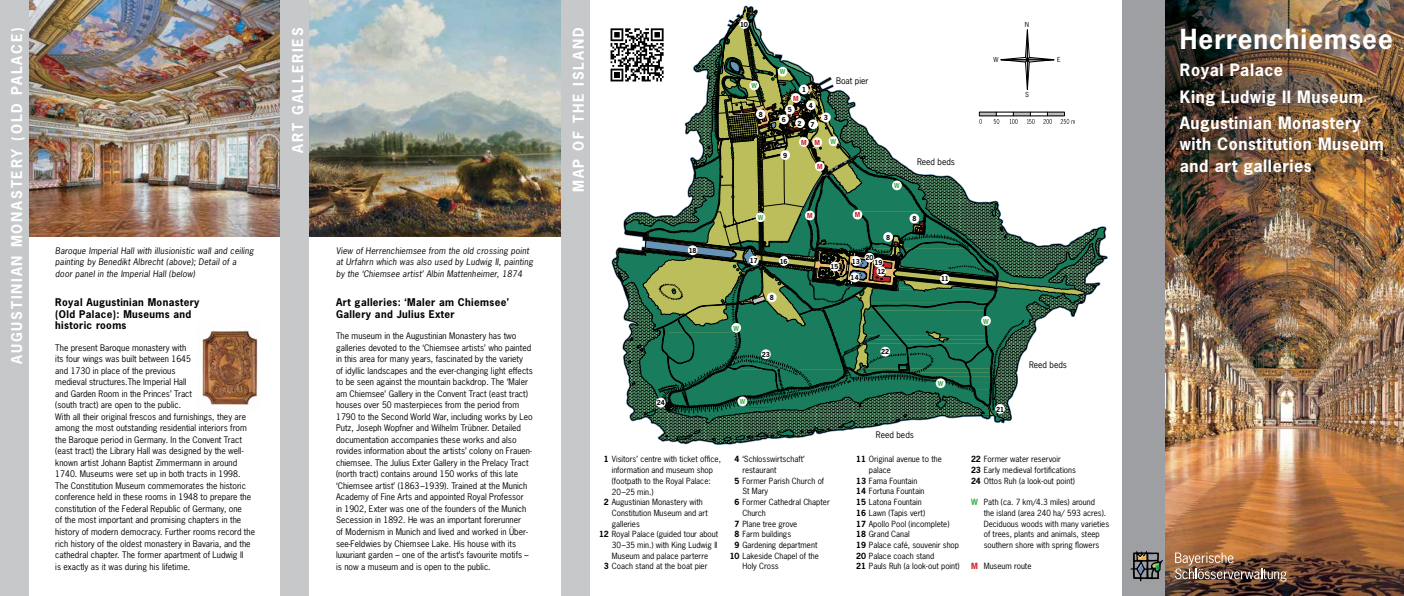
<style>
.page{position:relative;width:1404px;height:596px;background:#fff}
.page>*{position:absolute;margin:0;border:0;box-sizing:border-box;transform-origin:0 0}
.t1{font:700 26px "News Gothic LT";letter-spacing:.04em;color:#fff}
.t2{font:700 16px/26.7px "News Gothic LT";letter-spacing:.035em;color:#fff}
.t3{font:700 14px "News Gothic LT";letter-spacing:.13em;color:#fff}
.t4{font:700 10px/11.5px "News Gothic LT";letter-spacing:.035em;color:#000}
.t5{font:8.5px/11.5px "News Gothic LT";color:#000}
.t6{font:italic 8.5px/11.5px "News Gothic LT";letter-spacing:.02em;color:#000}
.t7{font:8px/10.7px "News Gothic LT";color:#000}
.t8{font:700 6.5px "News Gothic LT";letter-spacing:-.03em;color:#000}
.t9{font:700 6.5px "News Gothic LT";color:#41ad49}
.t10{font:700 6.5px "News Gothic LT";color:#d2232a}
.t11{font:6.5px "News Gothic LT";color:#000}
.s1{font-weight:700}
.s2{font-weight:700;color:#41ad49}
.s3{font-weight:700;color:#d2232a}
</style>
<div class="page">
<div style="left:1121px;top:0;width:47px;height:595px;background:#9d9fa2"></div>
<svg style="left:1130px;top:550px;width:32px;height:31px"></svg>
<img style="left:1165px;top:0;width:238px;height:595px">
<img style="left:1174px;top:552px;width:112px;height:29px">
<img style="left:309px;top:0;width:252px;height:236px">
<img style="left:28px;top:0;width:253px;height:236px">
<div style="left:561px;top:0;width:29px;height:595px;background:#c7c8ca"></div>
<div style="left:281px;top:0;width:28px;height:595px;background:#c7c8ca"></div>
<div style="left:0;top:0;width:28px;height:595px;background:#c7c8ca"></div>
<img style="left:198px;top:330px;width:60px;height:75px">
<svg style="left:610px;top:5px;width:498px;height:440px"></svg>
<h3 class="t3" style="left:8px;top:363px;width:337px;rotate:-90deg">AUGUSTINIAN MONASTERY (OLD PALACE)</h3>
<p class="t6" style="left:55px;top:244px;width:200px">Baroque Imperial Hall with illusionistic wall and ceiling painting by Benedikt Albrecht (above); Detail of a door panel in the Imperial Hall (below)</p>
<p class="t4" style="left:55px;top:296px;width:146px">Royal Augustinian Monastery (Old Palace): Museums and historic rooms</p>
<p class="t5" style="left:55px;top:341px;width:201px">The present Baroque monastery with<br>its four wings was built between 1645<br>and 1730 in place of the previous<br>medieval structures.The Imperial Hall<br>and Garden Room in the Princes’ Tract<br>(south tract) are open to the public.<br>With all their original frescos and furnishings, they are among the most outstanding residential interiors from the Baroque period in Germany. In the Convent Tract (east tract) the Library Hall was designed by the well&shy;known artist Johann Baptist Zimmermann in around 1740. Museums were set up in both tracts in 1998.<br>The Constitution Museum commemorates the historic conference held in these rooms in 1948 to prepare the constitution of the Federal Republic of Germany, one<br>of the most important and promising chapters in the history of modern democracy. Further rooms record the rich history of the oldest monastery in Bavaria, and the cathedral chapter. The former apartment of Ludwig II<br>is exactly as it was during his lifetime.</p>
<h3 class="t3" style="left:288px;top:153px;width:126px;rotate:-90deg">ART GALLERIES</h3>
<p class="t6" style="left:336px;top:244px;width:198px">View of Herrenchiemsee from the old crossing point at Urfahrn which was also used by Ludwig II, painting by the ‘Chiemsee artist’ Albin Mattenheimer, 1874</p>
<p class="t4" style="left:336px;top:296px;width:174px">Art galleries: ‘Maler am Chiemsee’<br>Gallery and Julius Exter</p>
<p class="t5" style="left:336px;top:330px;width:198px">The museum in the Augustinian Monastery has two galleries devoted to the ‘Chiemsee artists’ who painted in this area for many years, fascinated by the variety<br>of idyllic landscapes and the ever-changing light effects to be seen against the mountain backdrop. The ‘Maler am Chiemsee’ Gallery in the Convent Tract (east tract) houses over 50 masterpieces from the period from 1790 to the Second World War, including works by Leo Putz, Joseph Wopfner and Wilhelm Trübner. Detailed documentation accompanies these works and also rovides information about the artists’ colony on Frauen&shy;chiemsee. The Julius Exter Gallery in the Prelacy Tract (north tract) contains around 150 works of this late ‘Chiemsee artist’ (1863–1939). Trained at the Munich Academy of Fine Arts and appointed Royal Professor<br>in 1902, Exter was one of the founders of the Munich Secession in 1892. He was an important forerunner<br>of Modernism in Munich and lived and worked in Über&shy;see-Feldwies by Chiemsee Lake. His house with its luxuriant garden – one of the artist’s favourite motifs – is now a museum and is open to the public.</p>
<h3 class="t3" style="left:569px;top:192px;width:166px;rotate:-90deg">MAP OF THE ISLAND</h3>
<p class="t8" style="left:740px;top:20px;width:9px">10</p>
<p class="t11" style="left:1024px;top:21px;width:6px">N</p>
<p class="t8" style="left:688px;top:246px;width:9px">18</p>
<p class="t8" style="left:656px;top:398px;width:10px">24</p>
<p class="t9" style="left:779px;top:67px;width:7px">W</p>
<p class="t9" style="left:751px;top:81px;width:7px">W</p>
<p class="t8" style="left:802px;top:85px;width:6px">1</p>
<p class="t5" style="left:836px;top:75px;width:34px">Boat pier</p>
<p class="t10" style="left:793px;top:94px;width:7px">M</p>
<p class="t8" style="left:758px;top:110px;width:6px">8</p>
<p class="t8" style="left:808px;top:101px;width:6px">4</p>
<p class="t8" style="left:810px;top:120px;width:6px">7</p>
<p class="t8" style="left:787px;top:105px;width:6px">5</p>
<p class="t8" style="left:781px;top:115px;width:6px">6</p>
<p class="t8" style="left:797px;top:119px;width:6px">2</p>
<p class="t8" style="left:823px;top:113px;width:6px">3</p>
<p class="t10" style="left:801px;top:138px;width:20px">M M</p>
<p class="t9" style="left:830px;top:137px;width:7px">W</p>
<p class="t8" style="left:783px;top:151px;width:6px">9</p>
<p class="t10" style="left:817px;top:162px;width:7px">M</p>
<p class="t9" style="left:894px;top:181px;width:7px">W</p>
<p class="t9" style="left:757px;top:213px;width:7px">W</p>
<p class="t10" style="left:807px;top:211px;width:7px">M</p>
<p class="t10" style="left:854px;top:210px;width:7px">M</p>
<p class="t8" style="left:886px;top:233px;width:6px">8</p>
<p class="t9" style="left:733px;top:323px;width:7px">W</p>
<p class="t8" style="left:749px;top:256px;width:9px">17</p>
<p class="t8" style="left:779px;top:257px;width:9px">16</p>
<p class="t8" style="left:769px;top:293px;width:6px">8</p>
<p class="t8" style="left:830px;top:262px;width:9px">15</p>
<p class="t8" style="left:865px;top:253px;width:10px">20</p>
<p class="t8" style="left:851px;top:256px;width:9px">13</p>
<p class="t8" style="left:850px;top:273px;width:10px">14</p>
<p class="t8" style="left:874px;top:258px;width:10px">19</p>
<p class="t8" style="left:877px;top:267px;width:9px">12</p>
<p class="t8" style="left:761px;top:350px;width:10px">23</p>
<p class="t8" style="left:881px;top:347px;width:10px">22</p>
<p class="t9" style="left:739px;top:397px;width:7px">W</p>
<p class="t5" style="left:917px;top:156px;width:39px">Reed beds</p>
<p class="t8" style="left:912px;top:214px;width:6px">8</p>
<p class="t8" style="left:941px;top:274px;width:9px">11</p>
<p class="t9" style="left:937px;top:379px;width:7px">W</p>
<p class="t7" style="left:604px;top:453px;width:118px"><span class="s1">1</span> Visitors’ centre with ticket office,</p>
<p class="t7" style="left:611px;top:464px;width:103px">information and museum shop</p>
<p class="t7" style="left:611px;top:475px;width:100px">(footpath to the Royal Palace:</p>
<p class="t7" style="left:611px;top:485px;width:43px">20–25 min.)</p>
<p class="t7" style="left:604px;top:496px;width:100px"><span class="s1">2</span> Augustinian Monastery with</p>
<p class="t7" style="left:611px;top:507px;width:98px">Constitution Museum and art</p>
<p class="t7" style="left:611px;top:518px;width:30px">galleries</p>
<p class="t7" style="left:599px;top:528px;width:121px"><span class="s1">12</span> Royal Palace (guided tour about</p>
<p class="t7" style="left:611px;top:539px;width:107px">30–35 min.) with King Ludwig II</p>
<p class="t7" style="left:611px;top:550px;width:98px">Museum and palace parterre</p>
<p class="t7" style="left:604px;top:560px;width:105px"><span class="s1">3</span> Coach stand at the boat pier</p>
<p class="t7" style="left:734px;top:453px;width:71px"><span class="s1">4</span> ‘Schlosswirtschaft’</p>
<p class="t7" style="left:742px;top:464px;width:36px">restaurant</p>
<p class="t7" style="left:734px;top:475px;width:91px"><span class="s1">5</span> Former Parish Church of</p>
<p class="t7" style="left:742px;top:485px;width:27px">St Mary</p>
<p class="t7" style="left:734px;top:496px;width:97px"><span class="s1">6</span> Former Cathedral Chapter</p>
<p class="t7" style="left:742px;top:507px;width:25px">Church</p>
<p class="t7" style="left:734px;top:518px;width:64px"><span class="s1">7</span> Plane tree grove</p>
<p class="t7" style="left:734px;top:528px;width:58px"><span class="s1">8</span> Farm buildings</p>
<p class="t7" style="left:734px;top:539px;width:84px"><span class="s1">9</span> Gardening department</p>
<p class="t7" style="left:729px;top:550px;width:91px"><span class="s1">10</span> Lakeside Chapel of the</p>
<p class="t7" style="left:742px;top:560px;width:38px">Holy Cross</p>
<p class="t5" style="left:875px;top:429px;width:39px">Reed beds</p>
<p class="t7" style="left:856px;top:453px;width:87px"><span class="s1">11</span> Original avenue to the</p>
<p class="t7" style="left:868px;top:464px;width:23px">palace</p>
<p class="t7" style="left:856px;top:475px;width:63px"><span class="s1">13</span> Fama Fountain</p>
<p class="t7" style="left:856px;top:485px;width:70px"><span class="s1">14</span> Fortuna Fountain</p>
<p class="t7" style="left:856px;top:496px;width:67px"><span class="s1">15</span> Latona Fountain</p>
<p class="t7" style="left:856px;top:507px;width:71px"><span class="s1">16</span> Lawn (Tapis vert)</p>
<p class="t7" style="left:856px;top:518px;width:95px"><span class="s1">17</span> Apollo Pool (incomplete)</p>
<p class="t7" style="left:856px;top:528px;width:55px"><span class="s1">18</span> Grand Canal</p>
<p class="t7" style="left:856px;top:539px;width:104px"><span class="s1">19</span> Palace café, souvenir shop</p>
<p class="t7" style="left:856px;top:550px;width:80px"><span class="s1">20</span> Palace coach stand</p>
<p class="t7" style="left:856px;top:560px;width:105px"><span class="s1">21</span> Pauls Ruh (a look-out point)</p>
<p class="t11" style="left:993px;top:56px;width:7px">W</p>
<p class="t11" style="left:1025px;top:90px;width:5px">S</p>
<p class="t11" style="left:1056px;top:55px;width:5px">E</p>
<p class="t9" style="left:983px;top:316px;width:7px">W</p>
<p class="t8" style="left:995px;top:404px;width:10px">21</p>
<p class="t5" style="left:1028px;top:359px;width:39px">Reed beds</p>
<p class="t7" style="left:970px;top:453px;width:106px"><span class="s1">22</span> Former water reservoir<br><span class="s1">23</span> Early medieval fortifications<br><span class="s1">24</span> Ottos Ruh (a look-out point)</p>
<p class="t7" style="left:983px;top:496px;width:127px;text-indent:-13px"><span class="s2">W</span> Path (ca. 7 km/4.3 miles) around<br>the island (area 240 ha/ 593 acres).<br>Deciduous woods with many varieties of trees, plants and animals, steep southern shore with spring flowers</p>
<p class="t7" style="left:970px;top:560px;width:62px"><span class="s3">M</span> Museum route</p>
<h1 class="t1" style="left:1179px;top:22px;width:214px">Herrenchiemsee</h1>
<h2 class="t2" style="left:1179px;top:56px;width:184px">Royal Palace<br>King Ludwig II Museum<br>Augustinian Monastery</h2>
<h2 class="t2" style="left:1179px;top:133px;width:205px;line-height:21px">with Constitution Museum and art galleries</h2>
</div>
